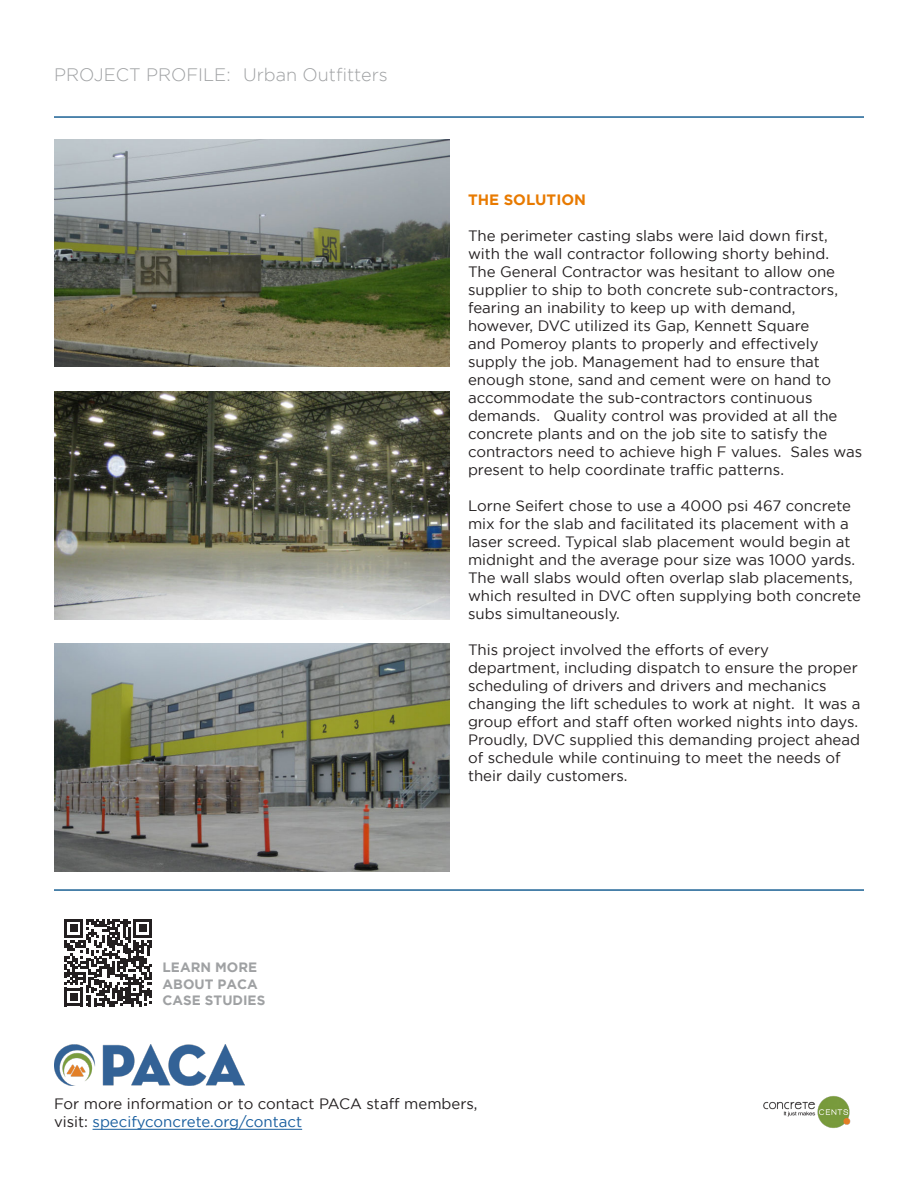
<style>
.page{position:relative;width:918px;height:1188px;background:#fff}
.page>*{position:absolute;margin:0;border:0;box-sizing:border-box;transform-origin:0 0}
.t1{font:300 18px "Gotham";color:#9fa1a3}
.t2{font:15px/18px "Gotham";color:#231f20}
.t3{font:700 15px "Gotham";color:#e87a00}
.t4{font:700 13.5px/16.2px "Gotham";color:#9fa1a3}
.s1{color:#175d9e}
</style>
<div class="page">
<img style="left:54px;top:1044px;width:190px;height:41px">
<hr style="left:93px;top:1129px;width:209px;height:1px;background:#175d9e">
<img style="left:763px;top:1096px;width:88px;height:32px">
<svg style="left:65px;top:919px;width:87px;height:87px"></svg>
<hr style="left:54px;top:116px;width:810px;height:2px;background:#1b6194">
<hr style="left:54px;top:889px;width:810px;height:2px;background:#1b6194">
<img style="left:54px;top:139px;width:396px;height:228px">
<img style="left:54px;top:392px;width:396px;height:227px">
<img style="left:54px;top:644px;width:396px;height:228px">
<p class="t1" style="left:54px;top:65px;width:335px">PROJECT PROFILE: Urban Outfitters</p>
<p class="t4" style="left:163px;top:959px;width:104px">LEARN MORE<br>ABOUT PACA<br>CASE STUDIES</p>
<p class="t3" style="left:468px;top:191px;width:120px">THE SOLUTION</p>
<p class="t2" style="left:468px;top:226px;width:396px">The perimeter casting slabs were laid down first, with the wall contractor following shorty behind.<br>The General Contractor was hesitant to allow one supplier to ship to both concrete sub-contractors, fearing an inability to keep up with demand, however, DVC utilized its Gap, Kennett Square<br>and Pomeroy plants to properly and effectively supply the job. Management had to ensure that enough stone, sand and cement were on hand to accommodate the sub-contractors continuous demands. Quality control was provided at all the concrete plants and on the job site to satisfy the contractors need to achieve high F values. Sales was present to help coordinate traffic patterns.</p>
<p class="t2" style="left:468px;top:496px;width:395px">Lorne Seifert chose to use a 4000 psi 467 concrete mix for the slab and facilitated its placement with a laser screed. Typical slab placement would begin at midnight and the average pour size was 1000 yards.<br>The wall slabs would often overlap slab placements, which resulted in DVC often supplying both concrete subs simultaneously.</p>
<p class="t2" style="left:468px;top:640px;width:394px">This project involved the efforts of every department, including dispatch to ensure the proper scheduling of drivers and drivers and mechanics changing the lift schedules to work at night. It was a group effort and staff often worked nights into days.<br>Proudly, DVC supplied this demanding project ahead of schedule while continuing to meet the needs of their daily customers.</p>
<p class="t2" style="left:54px;top:1095px;width:425px">For more information or to contact PACA staff members, visit: <span class="s1">specifyconcrete.org/contact</span></p>
</div>
